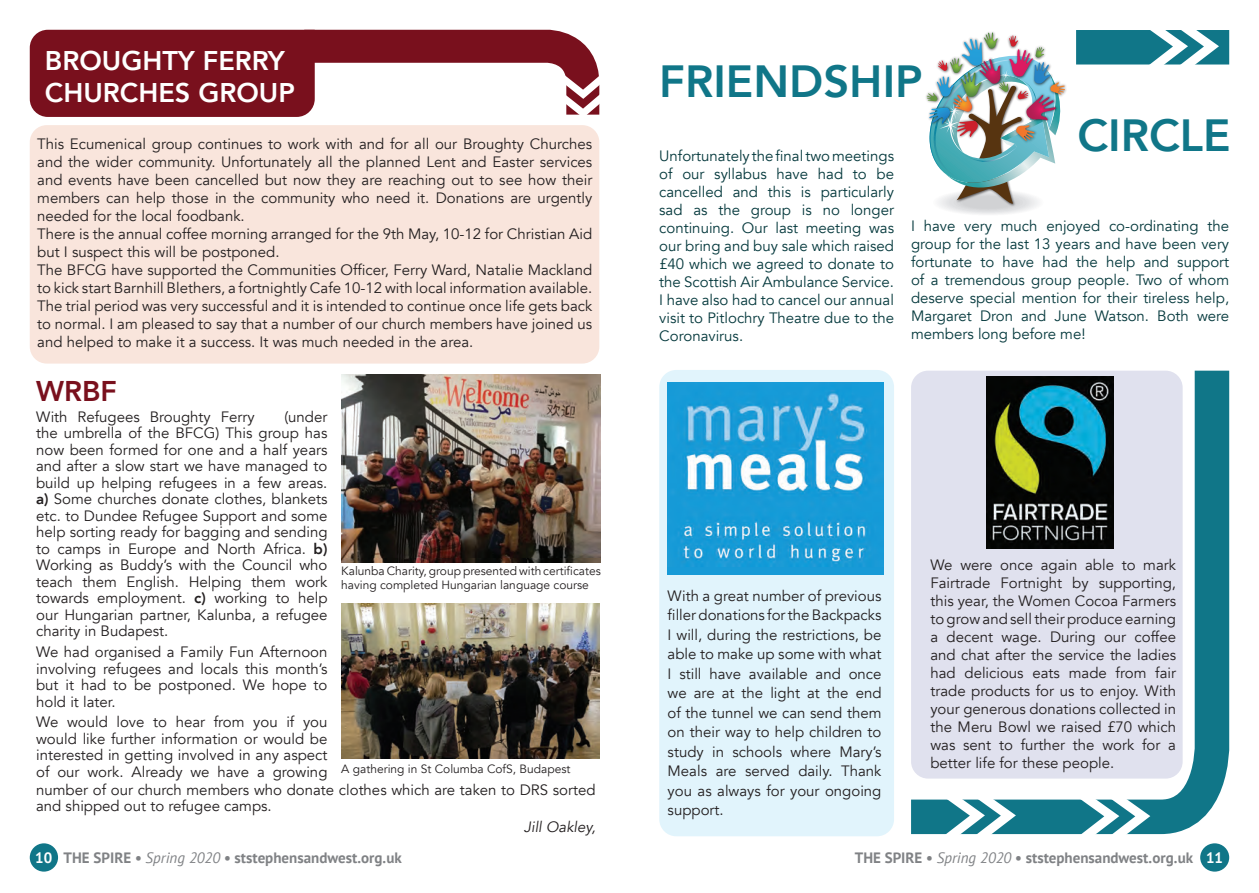
<style>
.page{position:relative;width:1259px;height:893px;background:#fff}
.page>*{position:absolute;margin:0;border:0;box-sizing:border-box;transform-origin:0 0}
.t1{font:800 45px "Avenir";color:#107688}
.t2{font:800 28.5px "Avenir";color:#79101d}
.t3{font:800 27px "Avenir";color:#fff}
.t4{font:15px/18px "Avenir";color:#231f20;text-align:justify}
.t5{font:15px/18px "Avenir";color:#05393d;text-align:justify}
.t6{font:700 15px "PT Sans";color:#808285}
.t7{font:italic 15px "Avenir";color:#231f20}
.t8{font:12px/14.4px "Avenir";color:#231f20}
.s1{font-weight:800}
.s2{color:#fff}
.s3{font-weight:400;font-style:italic}
</style>
<div class="page">
<div style="left:30px;top:843px;width:28px;height:29px;background:#107688;border-radius:50%"></div>
<div style="left:1200px;top:843px;width:29px;height:29px;background:#107688;border-radius:50%"></div>
<div style="left:659px;top:370px;width:235px;height:466px;background:#e1f4fc;border-radius:17px"></div>
<svg style="left:271px;top:29px;width:329px;height:119px"></svg>
<div style="left:538px;top:118px;width:80px;height:14px;background:#fff"></div>
<svg style="left:562px;top:73px;width:38px;height:45px"></svg>
<div style="left:30px;top:125px;width:569px;height:239px;background:#f9e5dc;border-radius:17px"></div>
<div style="left:30px;top:30px;width:285px;height:87px;background:#79101d"></div>
<img style="left:341px;top:374px;width:260px;height:188px">
<img style="left:341px;top:604px;width:258px;height:155px">
<div style="left:937px;top:190px;width:102px;height:25px;background:#f5f5f6;border-radius:50%"></div>
<div style="left:940px;top:191px;width:96px;height:23px;background:#f0f1f2;border-radius:50%"></div>
<div style="left:943px;top:192px;width:90px;height:21px;background:#ececee;border-radius:50%"></div>
<div style="left:946px;top:192px;width:84px;height:20px;background:#e6e7e9;border-radius:50%"></div>
<div style="left:949px;top:193px;width:78px;height:19px;background:#e1e2e4;border-radius:50%"></div>
<div style="left:953px;top:194px;width:70px;height:17px;background:#dcdddf;border-radius:50%"></div>
<div style="left:958px;top:195px;width:60px;height:15px;background:#d8d9db;border-radius:50%"></div>
<div style="left:960px;top:196px;width:55px;height:13px;background:#d4d5d7;border-radius:50%"></div>
<img style="left:926px;top:32px;width:139px;height:172px">
<div style="left:1076px;top:30px;width:153px;height:35px;background:#107688"></div>
<svg style="left:1146px;top:30px;width:73px;height:35px"></svg>
<img style="left:667px;top:382px;width:209px;height:193px">
<svg style="left:876px;top:370px;width:354px;height:481px"></svg>
<svg style="left:1077px;top:797px;width:73px;height:40px"></svg>
<svg style="left:943px;top:796px;width:73px;height:40px"></svg>
<p class="t3" style="left:45px;top:39px;width:242px">BROUGHTY FERRY</p>
<p class="t3" style="left:45px;top:72px;width:251px">CHURCHES GROUP</p>
<p class="t4" style="left:37px;top:135px;width:556px">This Ecumenical group continues to work with and for all our Broughty Churches and the wider community. Unfortunately all the planned Lent and Easter services and events have been cancelled but now they are reaching out to see how their members can help those in the community who need it. Donations are urgently needed for the local foodbank.</p>
<p class="t4" style="left:37px;top:225px;width:556px">There is the annual coffee morning arranged for the 9th May, 10-12 for Christian Aid but I suspect this will be postponed.</p>
<p class="t4" style="left:37px;top:261px;width:556px">The BFCG have supported the Communities Officer, Ferry Ward, Natalie Mackland to kick start Barnhill Blethers, a fortnightly Cafe 10-12 with local information available.<br>The trial period was very successful and it is intended to continue once life gets back to normal. I am pleased to say that a number of our church members have joined us and helped to make it a success. It was much needed in the area.</p>
<p class="t2" style="left:36px;top:368px;width:82px">WRBF</p>
<p class="t4" style="left:36px;top:408px;width:220px">With Refugees Broughty Ferry</p>
<p class="t4" style="left:36px;top:409px;width:293px;line-height:16.5px;text-indent:248px">(under the umbrella of the BFCG) This group has now been formed for one and a half years and after a slow start we have managed to build up helping refugees in a few areas. <span class="s1">a)</span> Some churches donate clothes, blankets etc. to Dundee Refugee Support and some help sorting ready for bagging and sending to camps in Europe and North Africa. <span class="s1">b)<br></span>Working as Buddy’s with the Council who teach them English. Helping them work towards employment. <span class="s1">c)</span> working to help our Hungarian partner, Kalunba, a refugee charity in Budapest.</p>
<p class="t4" style="left:36px;top:644px;width:293px;line-height:16.5px">We had organised a Family Fun Afternoon involving refugees and locals this month’s but it had to be postponed. We hope to hold it later.</p>
<p class="t4" style="left:36px;top:714px;width:293px;line-height:16.5px">We would love to hear from you if you would like further information or would be interested in getting involved in any aspect of our work. Already we have a growing</p>
<p class="t8" style="left:341px;top:563px;width:261px">Kalunba Charity, group presented with certificates having completed Hungarian language course</p>
<p class="t8" style="left:341px;top:762px;width:231px">A gathering in St Columba CofS, Budapest</p>
<p class="t4" style="left:36px;top:781px;width:561px;line-height:16.5px">number of our church members who donate clothes which are taken to DRS sorted and shipped out to refugee camps.</p>
<p class="t7" style="left:524px;top:818px;width:73px">Jill Oakley,</p>
<p class="t1" style="left:659px;top:47px;width:265px">FRIENDSHIP</p>
<p class="t5" style="left:659px;top:147px;width:236px">Unfortunately the final two meetings</p>
<p class="t1" style="left:1077px;top:101px;width:155px">CIRCLE</p>
<p class="t5" style="left:659px;top:165px;width:236px">of our syllabus have had to be cancelled and this is particularly sad as the group is no longer continuing. Our last meeting was our bring and buy sale which raised £40 which we agreed to donate to the Scottish Air Ambulance Service.</p>
<p class="t5" style="left:659px;top:291px;width:236px">I have also had to cancel our annual visit to Pitlochry Theatre due to the Coronavirus.</p>
<p class="t5" style="left:911px;top:217px;width:320px">I have very much enjoyed co-ordinating the group for the last 13 years and have been very fortunate to have had the help and support of a tremendous group people. Two of whom deserve special mention for their tireless help, Margaret Dron and June Watson. Both were members long before me!</p>
<p class="t4" style="left:667px;top:586px;width:215px;line-height:19.5px">With a great number of previous filler donations for the Backpacks I will, during the restrictions, be able to make up some with what I still have available and once we are at the light at the end of the tunnel we can send them on their way to help children to study in schools where Mary’s Meals are served daily. Thank you as always for your ongoing support.</p>
<p class="t4" style="left:930px;top:556px;width:247px">We were once again able to mark Fairtrade Fortnight by supporting, this year, the Women Cocoa Farmers to grow and sell their produce earning a decent wage. During our coffee and chat after the service the ladies had delicious eats made from fair trade products for us to enjoy. With your generous donations collected in the Meru Bowl we raised £70 which was sent to further the work for a better life for these people.</p>
<p class="t6" style="left:35px;top:847px;width:368px"><span class="s2">10</span> THE SPIRE • <span class="s3">Spring 2020</span> • ststephensandwest.org.uk</p>
<p class="t6" style="left:855px;top:847px;width:370px">THE SPIRE • <span class="s3">Spring 2020</span> • ststephensandwest.org.uk <span class="s2">11</span></p>
</div>
